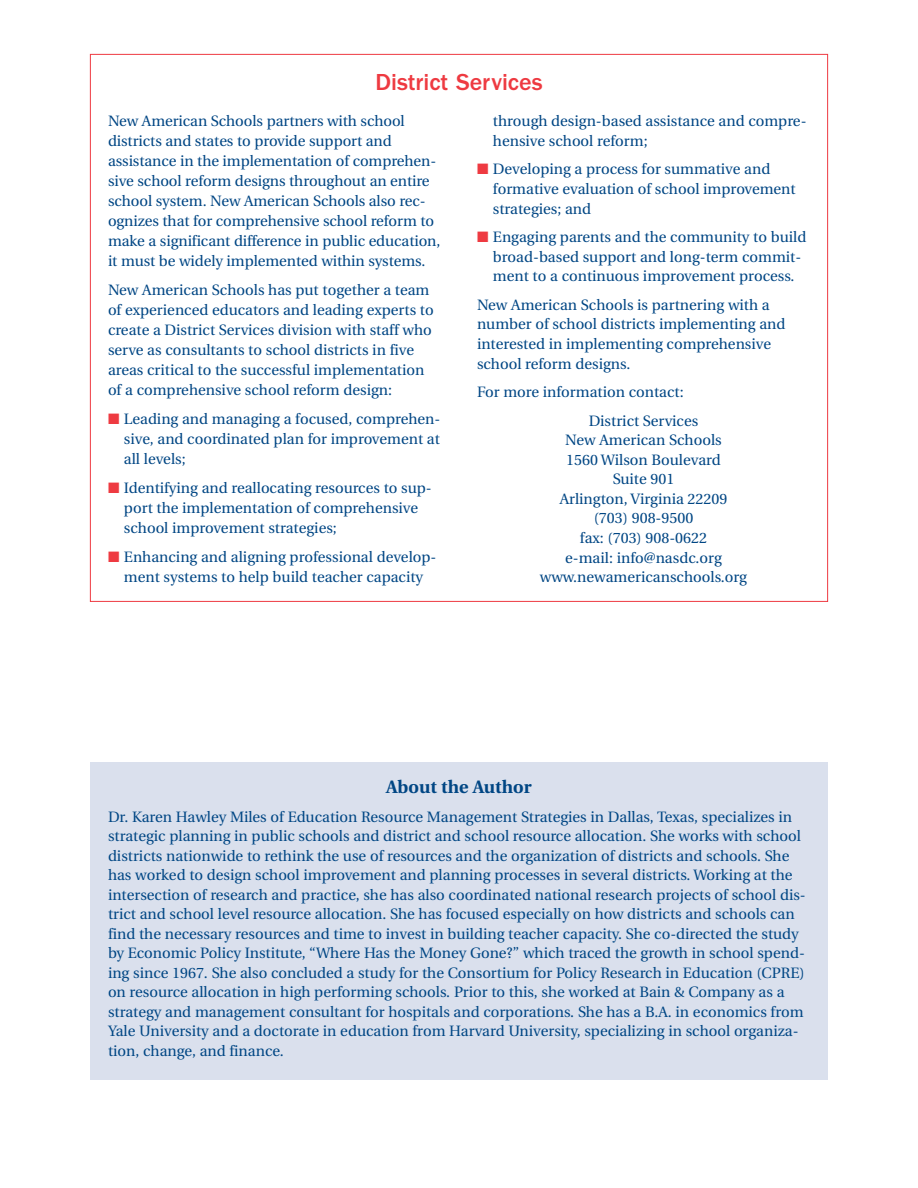
<style>
.page{position:relative;width:918px;height:1188px;background:#fff}
.page>*{position:absolute;margin:0;border:0;box-sizing:border-box;transform-origin:0 0}
.t1{font:500 24px "Franklin Gothic";color:#ee3a41}
.t2{font:700 18px "Utopia";color:#004684}
.t3{font:15px/19.5px "Utopia";color:#004684}
.s1{color:#ee3a41}
</style>
<div class="page">
<div style="left:90px;top:762px;width:738px;height:318px;background:#dae0ed"></div>
<h1 class="t1" style="left:375px;top:73px;width:169px">District Services</h1>
<p class="t3" style="left:108px;top:113px;width:334px;line-height:20px">New American Schools partners with school districts and states to provide support and assistance in the implementation of comprehen&shy;sive school reform designs throughout an entire school system. New American Schools also rec&shy;ognizes that for comprehensive school reform to make a significant difference in public education, it must be widely implemented within systems.</p>
<p class="t3" style="left:108px;top:282px;width:327px;line-height:20px">New American Schools has put together a team of experienced educators and leading experts to create a District Services division with staff who serve as consultants to school districts in five areas critical to the successful implementation of a comprehensive school reform design:</p>
<p class="t3" style="left:124px;top:411px;width:318px;line-height:20px;text-align:justify;text-indent:-16px"><span class="s1">■</span> Leading and managing a focused, comprehen&shy;sive, and coordinated plan for improvement at all levels;</p>
<p class="t3" style="left:124px;top:480px;width:309px;line-height:20px;text-indent:-16px"><span class="s1">■</span> Identifying and reallocating resources to sup&shy;port the implementation of comprehensive school improvement strategies;</p>
<p class="t3" style="left:108px;top:549px;width:330px;line-height:20px;text-align:center"><span class="s1">■</span> Enhancing and aligning professional develop&shy;ment systems to help build teacher capacity</p>
<p class="t3" style="left:493px;top:113px;width:315px">through design-based assistance and compre&shy;hensive school reform;</p>
<p class="t3" style="left:493px;top:161px;width:304px;text-indent:-16px"><span class="s1">■</span> Developing a process for summative and formative evaluation of school improvement strategies; and</p>
<p class="t3" style="left:493px;top:229px;width:315px;text-indent:-16px"><span class="s1">■</span> Engaging parents and the community to build broad-based support and long-term commit&shy;ment to a continuous improvement process.</p>
<p class="t3" style="left:477px;top:297px;width:310px">New American Schools is partnering with a number of school districts implementing and interested in implementing comprehensive school reform designs.</p>
<p class="t3" style="left:589px;top:379px;width:111px;line-height:28.5px;text-indent:-112px">For more information contact:<br>District Services</p>
<p class="t3" style="left:540px;top:432px;width:209px;text-align:center">New American Schools<br>1560 Wilson Boulevard<br>Suite 901<br>Arlington, Virginia 22209<br>(703) 908-9500<br>fax: (703) 908-0622<br>e-mail: info@nasdc.org www.newamericanschools.org</p>
<p class="t2" style="left:386px;top:781px;width:147px">About the Author</p>
<p class="t3" style="left:108px;top:809px;width:699px">Dr. Karen Hawley Miles of Education Resource Management Strategies in Dallas, Texas, specializes in strategic planning in public schools and district and school resource allocation. She works with school districts nationwide to rethink the use of resources and the organization of districts and schools. She has worked to design school improvement and planning processes in several districts. Working at the intersection of research and practice, she has also coordinated national research projects of school dis&shy;trict and school level resource allocation. She has focused especially on how districts and schools can find the necessary resources and time to invest in building teacher capacity. She co-directed the study by Economic Policy Institute, “Where Has the Money Gone?” which traced the growth in school spend&shy;ing since 1967. She also concluded a study for the Consortium for Policy Research in Education (CPRE) on resource allocation in high performing schools. Prior to this, she worked at Bain &amp; Company as a strategy and management consultant for hospitals and corporations. She has a B.A. in economics from Yale University and a doctorate in education from Harvard University, specializing in school organiza&shy;tion, change, and finance.</p>
</div>
